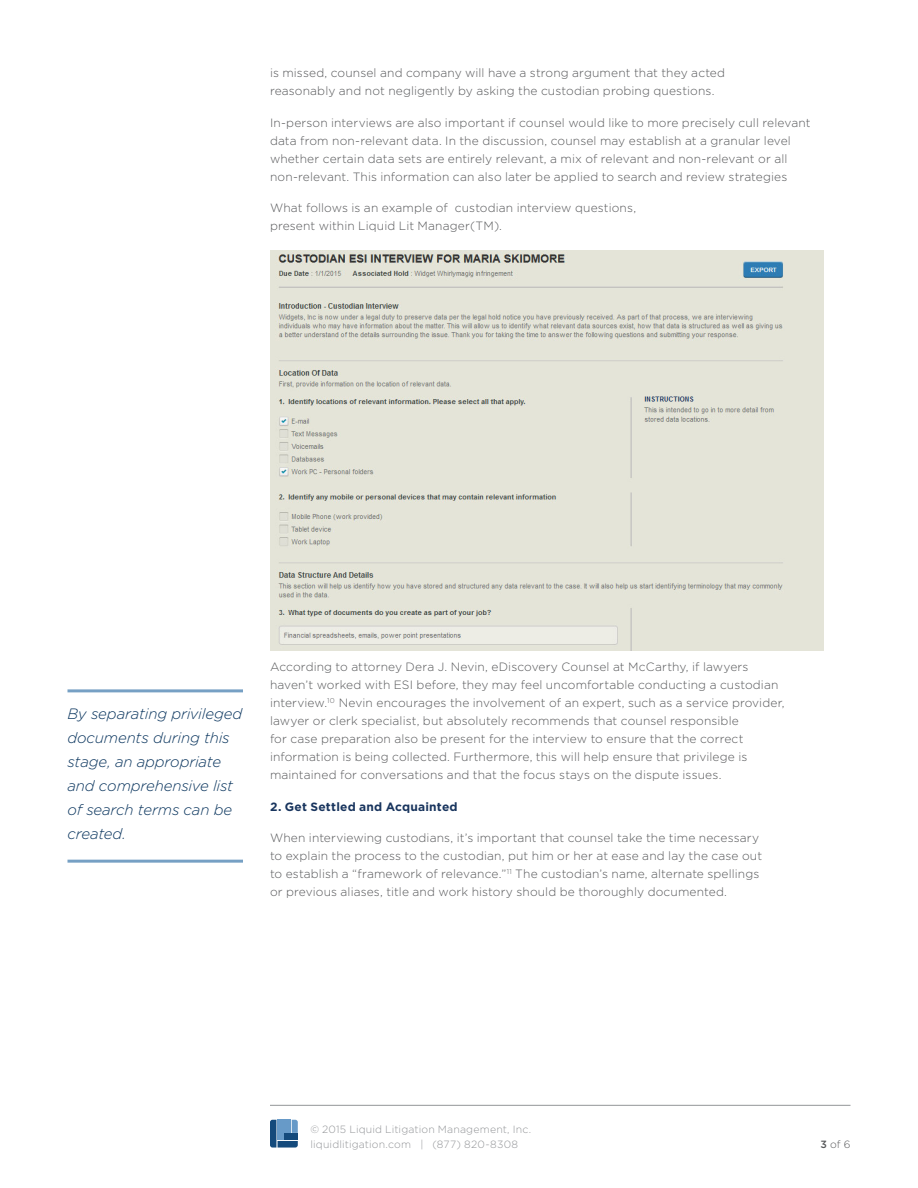
<style>
.page{position:relative;width:918px;height:1188px;background:#fff}
.page>*{position:absolute;margin:0;border:0;box-sizing:border-box;transform-origin:0 0}
.Side___Callout{font:italic 300 15px/24px "Gotham Rounded";letter-spacing:-.01em;color:#0a355e}
.Body___Copy{font:300 12px/18px "Gotham";letter-spacing:.01em;color:#57585a}
.Body___Copy-2{font:700 12px "Gotham";letter-spacing:.015em;color:#19355e}
.t1{font:300 10.5px/15px "Gotham";letter-spacing:.015em;color:#939598}
.t2{font:300 10.5px "Gotham";color:#57585a}
.s1{font-weight:500}
</style>
<div class="page">
<hr style="left:270px;top:1105px;width:580px;height:1px;background:#939598">
<svg style="left:270px;top:1120px;width:28px;height:28px"></svg>
<hr style="left:68px;top:689px;width:175px;height:3px;background:#76a0c4">
<hr style="left:68px;top:860px;width:175px;height:3px;background:#76a0c4">
<img style="left:270px;top:250px;width:554px;height:400px">
<p class="Body___Copy" style="left:270px;top:64px;width:457px">is missed, counsel and company will have a strong argument that they acted reasonably and not negligently by asking the custodian probing questions.</p>
<p class="Body___Copy" style="left:270px;top:113px;width:542px">In-person interviews are also important if counsel would like to more precisely cull relevant data from non-relevant data. In the discussion, counsel may establish at a granular level whether certain data sets are entirely relevant, a mix of relevant and non-relevant or all non-relevant. This information can also later be applied to search and review strategies</p>
<p class="Body___Copy" style="left:270px;top:199px;width:368px">What follows is an example of custodian interview questions, present within Liquid Lit Manager(TM).</p>
<p class="Side___Callout" style="left:68px;top:701px;width:176px">By separating privileged documents during this stage, an appropriate and comprehensive list of search terms can be created.</p>
<p class="Body___Copy" style="left:270px;top:658px;width:516px">According to attorney Dera J. Nevin, eDiscovery Counsel at McCarthy, if lawyers haven’t worked with ESI before, they may feel uncomfortable conducting a custodian interview.<sup>10</sup> Nevin encourages the involvement of an expert, such as a service provider, lawyer or clerk specialist, but absolutely recommends that counsel responsible<br>for case preparation also be present for the interview to ensure that the correct information is being collected. Furthermore, this will help ensure that privilege is maintained for conversations and that the focus stays on the dispute issues.</p>
<p class="Body___Copy-2" style="left:270px;top:798px;width:189px">2. Get Settled and Acquainted</p>
<p class="Body___Copy" style="left:270px;top:829px;width:494px">When interviewing custodians, it’s important that counsel take the time necessary to explain the process to the custodian, put him or her at ease and lay the case out to establish a “framework of relevance.”<sup>11</sup> The custodian’s name, alternate spellings or previous aliases, title and work history should be thoroughly documented.</p>
<p class="t1" style="left:310px;top:1121px;width:222px">© 2015 Liquid Litigation Management, Inc. liquidlitigation.com | (877) 820-8308</p>
<p class="t2" style="left:821px;top:1137px;width:31px"><span class="s1">3</span> of 6</p>
</div>
